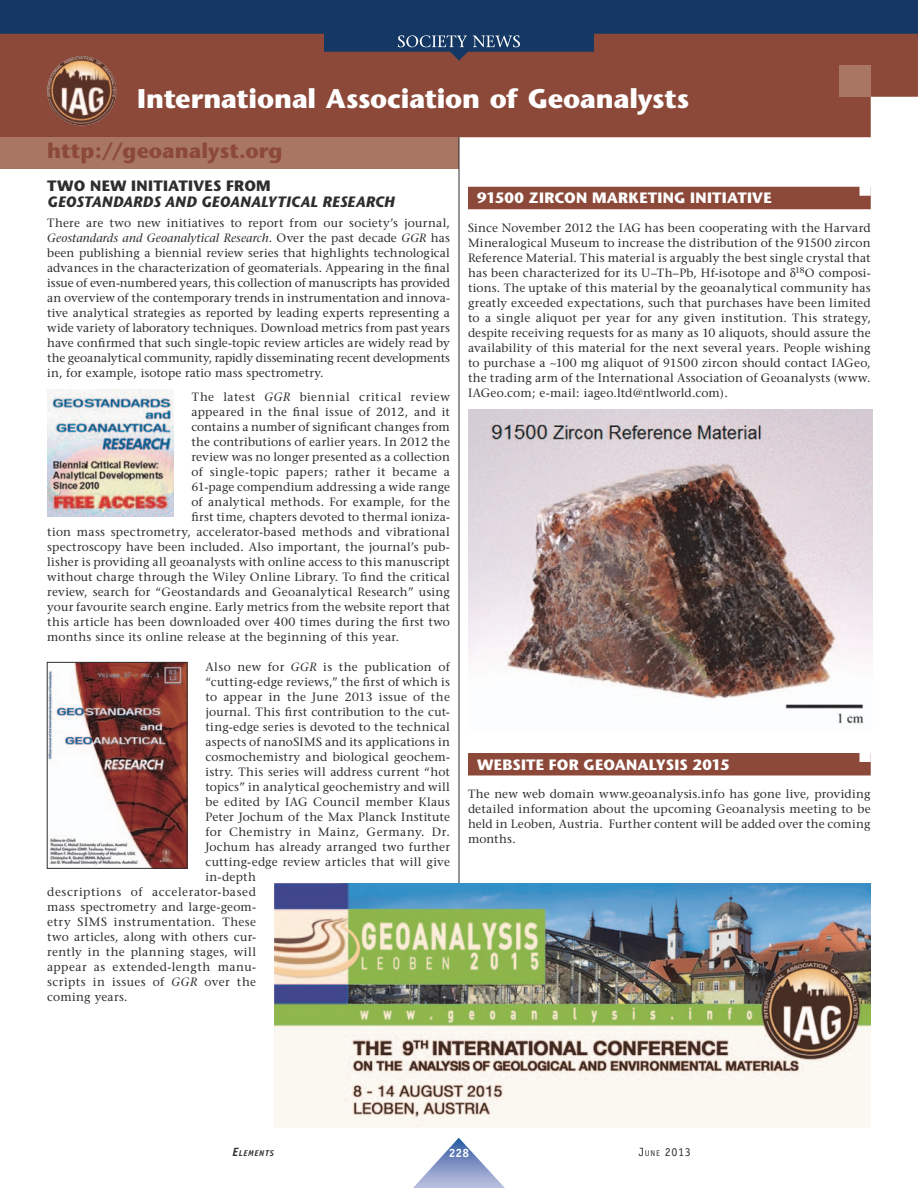
<style>
.page{position:relative;width:918px;height:1188px;background:#fff}
.page>*{position:absolute;margin:0;border:0;box-sizing:border-box;transform-origin:0 0}
.t1{font:700 27px "Stone Sans";letter-spacing:-.01em;color:#fff}
.t2{font:700 21px "Stone Sans";color:#8c4939}
.t3{font:700 15px "Stone Sans";letter-spacing:.015em;color:#fff}
.t4{font:italic 700 15px "Stone Sans";color:#302d2e}
.t5{font:700 15px "Stone Sans";letter-spacing:.015em;color:#302d2e}
.t6{font:12px/15px "Stone Serif";letter-spacing:.02em;color:#302d2e;text-align:justify}
.t7{font:12px "Stone Serif";letter-spacing:.04em;color:#302d2e}
.t8{font:12px "Stone Serif";letter-spacing:.045em;color:#302d2e}
.t9{font:12px "Stone Serif";letter-spacing:.05em;color:#302d2e}
.t10{font:12px "Officina Sans";color:#302d2e}
.t11{font:700 12px "Officina Sans";color:#fff}
.t12{font:italic 700 8.4px "Officina Sans";letter-spacing:.08em;color:#302d2e}
.s1{font-style:italic}
.s2{font-size:12px}
.s3{font-size:8.4px}
</style>
<div class="page">
<div style="left:0;top:61px;width:918px;height:76px;background:#8c4939"></div>
<div style="left:0;top:137px;width:459px;height:32px;background:#a87662"></div>
<div style="left:839px;top:65px;width:32px;height:32px;background:#a87662"></div>
<img style="left:47px;top:56px;width:69px;height:69px;border-radius:50%">
<hr style="left:459px;top:137px;width:1px;height:990px;background:#302d2e">
<img style="left:47px;top:390px;width:126px;height:126px">
<img style="left:49px;top:664px;width:136px;height:203px">
<div style="left:47px;top:662px;width:140px;height:207px;border:1px solid #302d2e"></div>
<div style="left:468px;top:187px;width:403px;height:22px;background:#8c4939"></div>
<div style="left:860px;top:185px;width:11px;height:11px;background:#fff"></div>
<div style="left:468px;top:753px;width:403px;height:23px;background:#8c4939"></div>
<div style="left:860px;top:752px;width:11px;height:10px;background:#fff"></div>
<img style="left:468px;top:410px;width:404px;height:314px">
<img style="left:274px;top:883px;width:597px;height:244px">
<svg style="left:413px;top:1138px;width:92px;height:50px"></svg>
<svg style="left:0;top:0;width:918px;height:61px;background:#403e53"></svg>
<svg style="left:398px;top:35px;width:122px;height:12px"></svg>
<h1 class="t1" style="left:137px;top:88px;width:553px">International Association of Geoanalysts</h1>
<h2 class="t2" style="left:47px;top:143px;width:237px">http://geoanalyst.org</h2>
<p class="t5" style="left:47px;top:180px;width:225px">TWO NEW INITIATIVES FROM</p>
<p class="t4" style="left:47px;top:196px;width:349px">GEOSTANDARDS AND GEOANALYTICAL RESEARCH</p>
<p class="t6" style="left:47px;top:216px;width:404px">There are two new initiatives to report from our society’s journal, <span class="s1">Geostandards and Geoanalytical Research</span>. Over the past decade <span class="s1">GGR</span> has been publishing a biennial review series that highlights technological advances in the characterization of geomaterials. Appearing in the final issue of even-numbered years, this collection of manuscripts has provided an overview of the contemporary trends in instrumentation and innova&shy;tive analytical strategies as reported by leading experts representing a wide variety of laboratory techniques. Download metrics from past years have confirmed that such single-topic review articles are widely read by the geoanalytical community, rapidly disseminating recent developments in, for example, isotope ratio mass spectrometry.</p>
<p class="t8" style="left:192px;top:392px;width:260px">The latest <span class="s1">GGR</span> biennial critical review</p>
<p class="t6" style="left:191px;top:405px;width:260px">appeared in the final issue of 2012, and it</p>
<p class="t6" style="left:191px;top:420px;width:260px">contains a number of significant changes from</p>
<p class="t6" style="left:191px;top:435px;width:260px">the contributions of earlier years. In 2012 the</p>
<p class="t6" style="left:191px;top:450px;width:260px">review was no longer presented as a collection</p>
<p class="t6" style="left:191px;top:465px;width:260px">of single-topic papers; rather it became a</p>
<p class="t6" style="left:191px;top:480px;width:260px">61-page compendium addressing a wide range</p>
<p class="t6" style="left:191px;top:495px;width:260px">of analytical methods. For example, for the</p>
<p class="t6" style="left:191px;top:510px;width:260px">first time, chapters devoted to thermal ioniza-</p>
<p class="t6" style="left:47px;top:525px;width:404px">tion mass spectrometry, accelerator-based methods and vibrational</p>
<p class="t6" style="left:47px;top:540px;width:404px">spectroscopy have been included. Also important, the journal’s pub-</p>
<p class="t6" style="left:47px;top:555px;width:404px">lisher is providing all geoanalysts with online access to this manuscript</p>
<p class="t6" style="left:47px;top:570px;width:404px">without charge through the Wiley Online Library. To find the critical</p>
<p class="t6" style="left:47px;top:585px;width:404px">review, search for “Geostandards and Geoanalytical Research” using</p>
<p class="t6" style="left:47px;top:600px;width:404px">your favourite search engine. Early metrics from the website report that</p>
<p class="t6" style="left:47px;top:615px;width:404px">this article has been downloaded over 400 times during the first two</p>
<p class="t6" style="left:47px;top:630px;width:354px">months since its online release at the beginning of this year.</p>
<p class="t6" style="left:205px;top:660px;width:246px">Also new for <span class="s1">GGR</span> is the publication of</p>
<p class="t6" style="left:205px;top:675px;width:246px">“cutting-edge reviews,” the first of which is</p>
<p class="t6" style="left:205px;top:690px;width:246px">to appear in the June 2013 issue of the</p>
<p class="t6" style="left:205px;top:705px;width:246px">journal. This first contribution to the cut-</p>
<p class="t6" style="left:205px;top:720px;width:246px">ting-edge series is devoted to the technical</p>
<p class="t6" style="left:205px;top:735px;width:246px">aspects of nanoSIMS and its applications in</p>
<p class="t6" style="left:205px;top:750px;width:246px">cosmochemistry and biological geochem-</p>
<p class="t6" style="left:205px;top:765px;width:246px">istry. This series will address current “hot</p>
<p class="t6" style="left:205px;top:780px;width:246px">topics” in analytical geochemistry and will</p>
<p class="t6" style="left:205px;top:795px;width:246px">be edited by IAG Council member Klaus</p>
<p class="t6" style="left:205px;top:810px;width:246px">Peter Jochum of the Max Planck Institute</p>
<p class="t7" style="left:205px;top:827px;width:246px">for Chemistry in Mainz, Germany. Dr.</p>
<p class="t6" style="left:205px;top:840px;width:246px">Jochum has already arranged two further</p>
<p class="t6" style="left:205px;top:855px;width:246px">cutting-edge review articles that will give</p>
<p class="t6" style="left:205px;top:870px;width:52px">in-depth</p>
<p class="t9" style="left:47px;top:887px;width:210px">descriptions of accelerator-based</p>
<p class="t6" style="left:47px;top:900px;width:210px">mass spectrometry and large-geom-</p>
<p class="t7" style="left:47px;top:917px;width:210px">etry SIMS instrumentation. These</p>
<p class="t6" style="left:47px;top:930px;width:210px">two articles, along with others cur-</p>
<p class="t6" style="left:47px;top:945px;width:210px">rently in the planning stages, will</p>
<p class="t7" style="left:47px;top:962px;width:210px">appear as extended-length manu-</p>
<p class="t6" style="left:47px;top:975px;width:210px">scripts in issues of <span class="s1">GGR</span> over the</p>
<p class="t6" style="left:47px;top:990px;width:82px">coming years.</p>
<p class="t3" style="left:477px;top:192px;width:296px">91500 ZIRCON MARKETING INITIATIVE</p>
<p class="t6" style="left:468px;top:221px;width:404px">Since November 2012 the IAG has been cooperating with the Harvard Mineralogical Museum to increase the distribution of the 91500 zircon Reference Material. This material is arguably the best single crystal that has been characterized for its U–Th–Pb, Hf-isotope and <sup>18</sup>O composi&shy;tions. The uptake of this material by the geoanalytical community has greatly exceeded expectations, such that purchases have been limited to a single aliquot per year for any given institution. This strategy, despite receiving requests for as many as 10 aliquots, should assure the availability of this material for the next several years. People wishing to purchase a ~100 mg aliquot of 91500 zircon should contact IAGeo, the trading arm of the International Association of Geoanalysts (www.<br>IAGeo.com; e-mail: iageo.ltd@ntlworld.com).</p>
<p class="t3" style="left:477px;top:758px;width:254px">WEBSITE FOR GEOANALYSIS 2015</p>
<p class="t6" style="left:468px;top:788px;width:404px">The new web domain www.geoanalysis.info has gone live, providing detailed information about the upcoming Geoanalysis meeting to be held in Leoben, Austria. Further content will be added over the coming months.</p>
<p class="t12" style="left:232px;top:1150px;width:43px"><span class="s2">E</span>LEMENTS</p>
<p class="t11" style="left:449px;top:1149px;width:22px">228</p>
<p class="t10" style="left:639px;top:1147px;width:53px">J<span class="s3">UNE</span> 2013</p>
</div>
